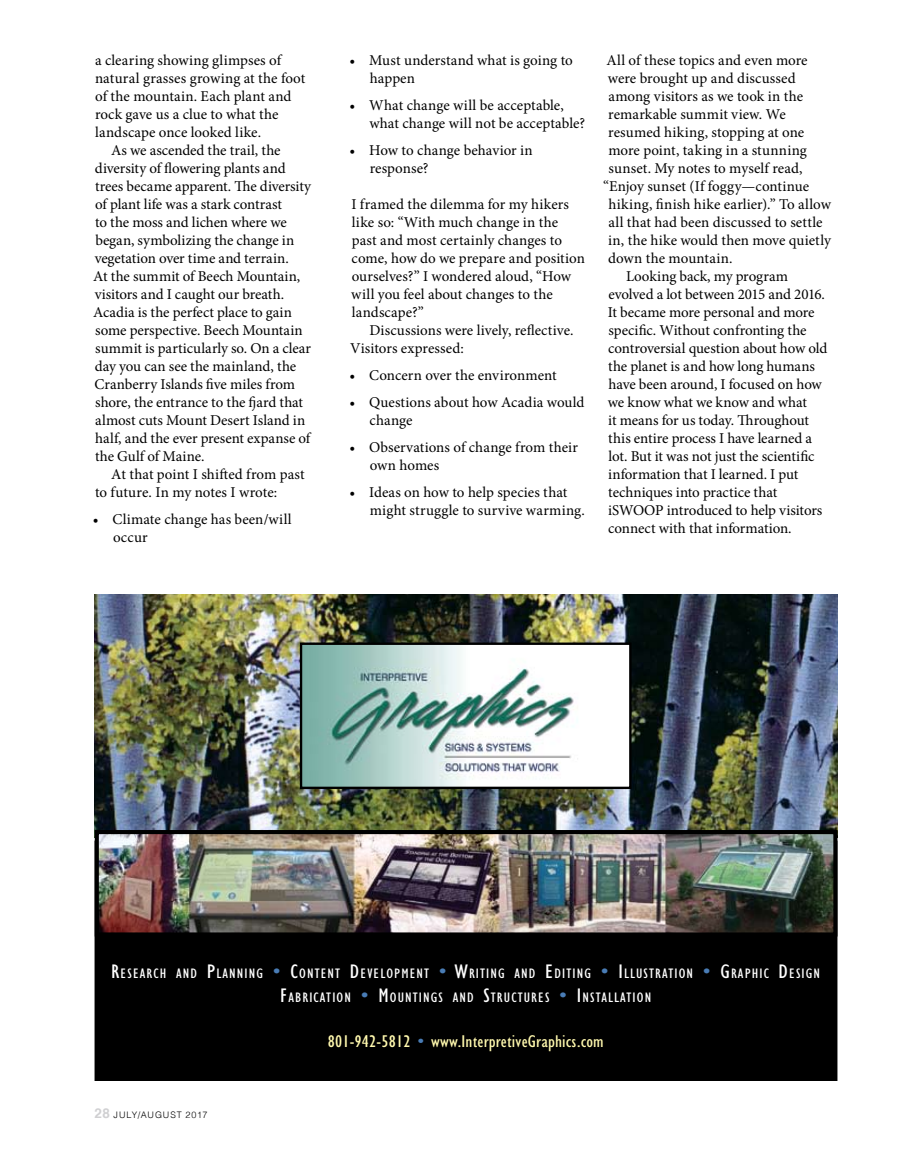
<style>
.page{position:relative;width:905px;height:1175px;background:#fff}
.page>*{position:absolute;margin:0;border:0;box-sizing:border-box;transform-origin:0 0}
.t1{font:condensed 17.55px "Gill Sans";letter-spacing:.01em;color:#fff9ae;scale:1.11 1}
.t2{font:15px/18px "Minion Pro";color:#000}
.t3{font:15px "Minion Pro";letter-spacing:.02em;color:#000}
.t4{font:condensed 14.1px/24px "Gill Sans";letter-spacing:.07em;color:#fff;text-align:center;scale:1.11 1}
.t5{font:300 9px "Helvetica";letter-spacing:.08em;color:#000}
.s1{font-size:20.25px}
.s2{font-size:20.25px;color:#497cb5}
.s3{color:#497cb5}
.s4{font-weight:700;font-size:13.5px;color:#d0d0d2}
</style>
<div class="page">
<img style="left:94px;top:594px;width:743px;height:243px">
<div style="left:301px;top:643px;width:329px;height:145px;background:#fff"></div>
<img style="left:303px;top:645px;width:271px;height:141px">
<div style="left:300px;top:642px;width:331px;height:147px;border:2px solid #000"></div>
<div style="left:94px;top:840px;width:743px;height:240px;background:#000"></div>
<img style="left:100px;top:835px;width:732px;height:96px">
<div style="left:95px;top:830px;width:742px;height:106px;border:4px solid #000"></div>
<p class="t2" style="left:95px;top:51px;width:187px">a clearing showing glimpses of</p>
<p class="t2" style="left:95px;top:69px;width:212px">natural grasses growing at the foot</p>
<p class="t2" style="left:95px;top:87px;width:198px">of the mountain. Each plant and</p>
<p class="t2" style="left:95px;top:105px;width:185px">rock gave us a clue to what the</p>
<p class="t2" style="left:95px;top:123px;width:167px">landscape once looked like.</p>
<p class="t2" style="left:111px;top:141px;width:171px">As we ascended the trail, the</p>
<p class="t2" style="left:95px;top:159px;width:192px">diversity of flowering plants and</p>
<p class="t2" style="left:95px;top:177px;width:218px">trees became apparent. The diversity</p>
<p class="t2" style="left:95px;top:195px;width:188px">of plant life was a stark contrast</p>
<p class="t2" style="left:95px;top:213px;width:193px">to the moss and lichen where we</p>
<p class="t2" style="left:95px;top:231px;width:200px">began, symbolizing the change in</p>
<p class="t2" style="left:95px;top:249px;width:196px">vegetation over time and terrain.</p>
<p class="t2" style="left:93px;top:267px;width:209px">At the summit of Beech Mountain,</p>
<p class="t2" style="left:95px;top:285px;width:191px">visitors and I caught our breath.</p>
<p class="t2" style="left:93px;top:303px;width:200px">Acadia is the perfect place to gain</p>
<p class="t2" style="left:95px;top:321px;width:209px">some perspective. Beech Mountain</p>
<p class="t2" style="left:95px;top:339px;width:217px">summit is particularly so. On a clear</p>
<p class="t2" style="left:95px;top:357px;width:203px">day you can see the mainland, the</p>
<p class="t2" style="left:95px;top:375px;width:202px">Cranberry Islands five miles from</p>
<p class="t2" style="left:95px;top:393px;width:209px">shore, the entrance to the fjard that</p>
<p class="t2" style="left:95px;top:411px;width:212px">almost cuts Mount Desert Island in</p>
<p class="t2" style="left:95px;top:429px;width:217px">half, and the ever present expanse of</p>
<p class="t2" style="left:95px;top:447px;width:111px">the Gulf of Maine.</p>
<p class="t2" style="left:111px;top:465px;width:195px">At that point I shifted from past</p>
<p class="t2" style="left:95px;top:483px;width:184px">to future. In my notes I wrote:</p>
<p class="t2" style="left:113px;top:510px;width:180px;text-indent:-20px">• Climate change has been/will occur</p>
<p class="t2" style="left:370px;top:51px;width:204px;text-indent:-20px">• Must understand what is going to happen</p>
<p class="t2" style="left:369px;top:96px;width:217px;text-indent:-20px">• What change will be acceptable, what change will not be acceptable?</p>
<p class="t2" style="left:369px;top:141px;width:164px;text-indent:-20px">• How to change behavior in response?</p>
<p class="t2" style="left:351px;top:195px;width:235px">I framed the dilemma for my hikers like so: “With much change in the past and most certainly changes to come, how do we prepare and position ourselves?” I wondered aloud, “How will you feel about changes to the landscape?”</p>
<p class="t2" style="left:350px;top:321px;width:225px;text-indent:19px">Discussions were lively, reflective.<br>Visitors expressed:</p>
<p class="t2" style="left:349px;top:366px;width:208px">• Concern over the environment</p>
<p class="t2" style="left:369px;top:393px;width:216px;text-indent:-20px">• Questions about how Acadia would change</p>
<p class="t2" style="left:370px;top:438px;width:210px;text-indent:-20px">• Observations of change from their own homes</p>
<p class="t2" style="left:370px;top:483px;width:216px;text-indent:-20px">• Ideas on how to help species that might struggle to survive warming.</p>
<p class="t2" style="left:606px;top:51px;width:203px">All of these topics and even more</p>
<p class="t2" style="left:608px;top:69px;width:189px">were brought up and discussed</p>
<p class="t2" style="left:608px;top:87px;width:196px">among visitors as we took in the</p>
<p class="t2" style="left:608px;top:105px;width:179px">remarkable summit view. We</p>
<p class="t2" style="left:608px;top:123px;width:197px">resumed hiking, stopping at one</p>
<p class="t2" style="left:608px;top:141px;width:200px">more point, taking in a stunning</p>
<p class="t2" style="left:608px;top:159px;width:196px">sunset. My notes to myself read,</p>
<p class="t2" style="left:603px;top:177px;width:207px">“Enjoy sunset (If foggy—continue</p>
<p class="t3" style="left:608px;top:194px;width:224px">hiking, finish hike earlier).” To allow</p>
<p class="t2" style="left:608px;top:213px;width:216px">all that had been discussed to settle</p>
<p class="t2" style="left:608px;top:231px;width:224px">in, the hike would then move quietly</p>
<p class="t2" style="left:608px;top:249px;width:126px">down the mountain.</p>
<p class="t2" style="left:626px;top:267px;width:164px">Looking back, my program</p>
<p class="t2" style="left:608px;top:285px;width:218px">evolved a lot between 2015 and 2016.</p>
<p class="t2" style="left:608px;top:303px;width:208px">It became more personal and more</p>
<p class="t2" style="left:608px;top:321px;width:199px">specific. Without confronting the</p>
<p class="t2" style="left:608px;top:339px;width:220px">controversial question about how old</p>
<p class="t2" style="left:608px;top:357px;width:208px">the planet is and how long humans</p>
<p class="t2" style="left:608px;top:375px;width:215px">have been around, I focused on how</p>
<p class="t2" style="left:608px;top:393px;width:200px">we know what we know and what</p>
<p class="t2" style="left:608px;top:411px;width:202px">it means for us today. Throughout</p>
<p class="t2" style="left:608px;top:429px;width:205px">this entire process I have learned a</p>
<p class="t2" style="left:608px;top:447px;width:207px">lot. But it was not just the scientific</p>
<p class="t2" style="left:608px;top:465px;width:191px">information that I learned. I put</p>
<p class="t2" style="left:608px;top:483px;width:170px">techniques into practice that</p>
<p class="t2" style="left:608px;top:501px;width:216px">iSWOOP introduced to help visitors</p>
<p class="t2" style="left:608px;top:519px;width:185px">connect with that information.</p>
<p class="t4" style="left:111px;top:961px;width:640px"><span class="s1">R</span>ESEARCH AND <span class="s1">P</span>LANNING <span class="s2">•</span> <span class="s1">C</span>ONTENT <span class="s1">D</span>EVELOPMENT <span class="s2">•</span> <span class="s1">W</span>RITING AND <span class="s1">E</span>DITING <span class="s2">•</span> <span class="s1">I</span>LLUSTRATION <span class="s2">•</span> <span class="s1">G</span>RAPHIC <span class="s1">D</span>ESIGN<br><span class="s1">F</span>ABRICATION <span class="s2">•</span> <span class="s1">M</span>OUNTINGS AND <span class="s1">S</span>TRUCTURES <span class="s2">•</span> <span class="s1">I</span>NSTALLATION</p>
<p class="t1" style="left:328px;top:1030px;width:250px">801-942-5812 <span class="s3">•</span> www.InterpretiveGraphics.com</p>
<p class="t5" style="left:94px;top:1106px;width:26px"><span class="s4">28</span> JUL</p>
<p class="t5" style="left:132px;top:1106px;width:39px">Y/AU GUST</p>
<p class="t5" style="left:186px;top:1106px;width:24px">2017</p>
</div>
